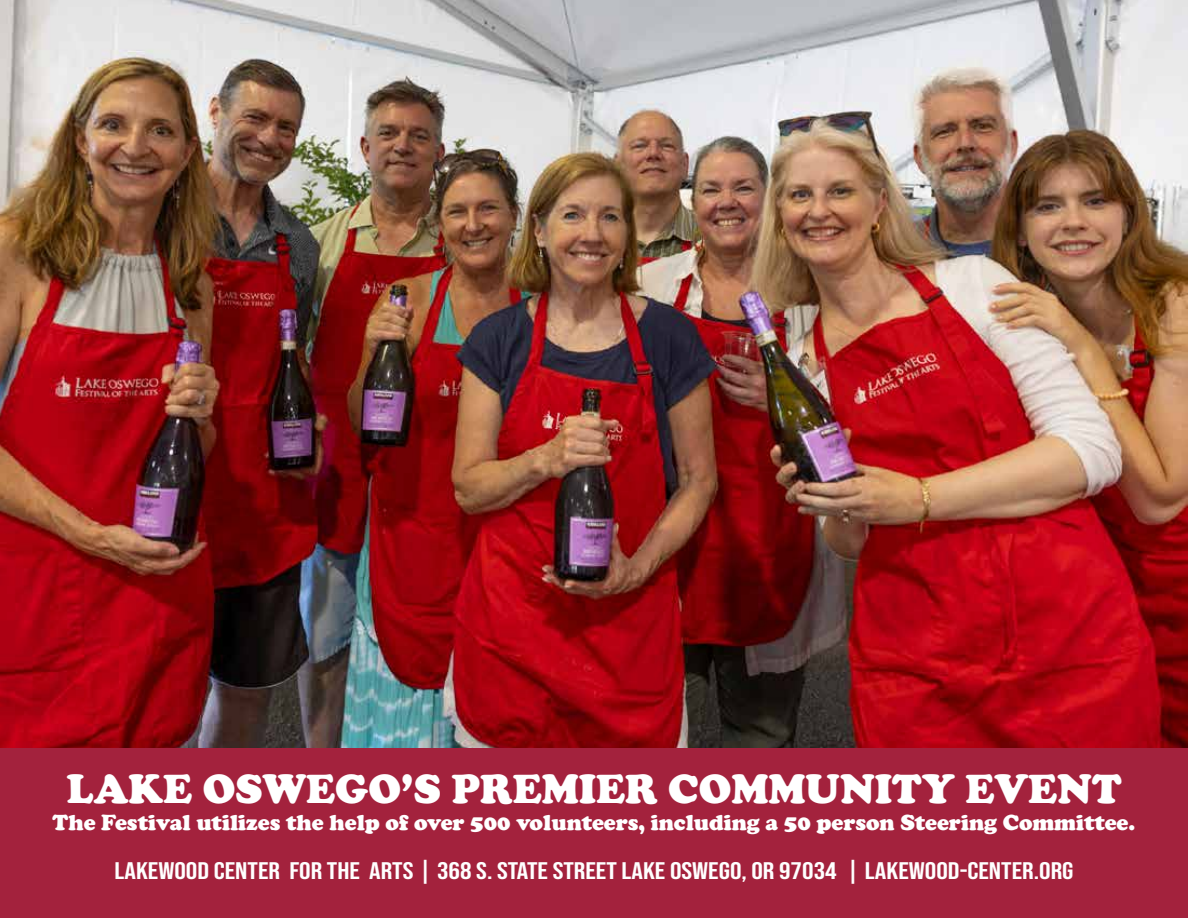
<style>
.page{position:relative;width:1188px;height:918px;background:#fff}
.page>*{position:absolute;margin:0;border:0;box-sizing:border-box;transform-origin:0 0}
.t1{font:900 42px "Cooper";color:#fff}
.t2{font:24px "Bebas Neue";color:#fff;scale:1.2 1}
.t3{font:900 22.5px "Cooper";color:#fff}
</style>
<div class="page">
<img style="left:0;top:0;width:1188px;height:748px">
<div style="left:0;top:748px;width:1188px;height:170px;background:#a3223d"></div>
<h1 class="t1" style="left:67px;top:764px;width:1056px">LAKE OSWEGO’S PREMIER COMMUNITY EVENT</h1>
<p class="t3" style="left:53px;top:809px;width:1084px">The Festival utilizes the help of over 500 volunteers, including a 50 person Steering Committee.</p>
<p class="t2" style="left:114px;top:857px;width:801px">LAKEWOOD CENTER FOR THE ARTS | 368 S. STATE STREET LAKE OSWEGO, OR 97034 | LAKEWOOD-CENTER.ORG</p>
</div>
